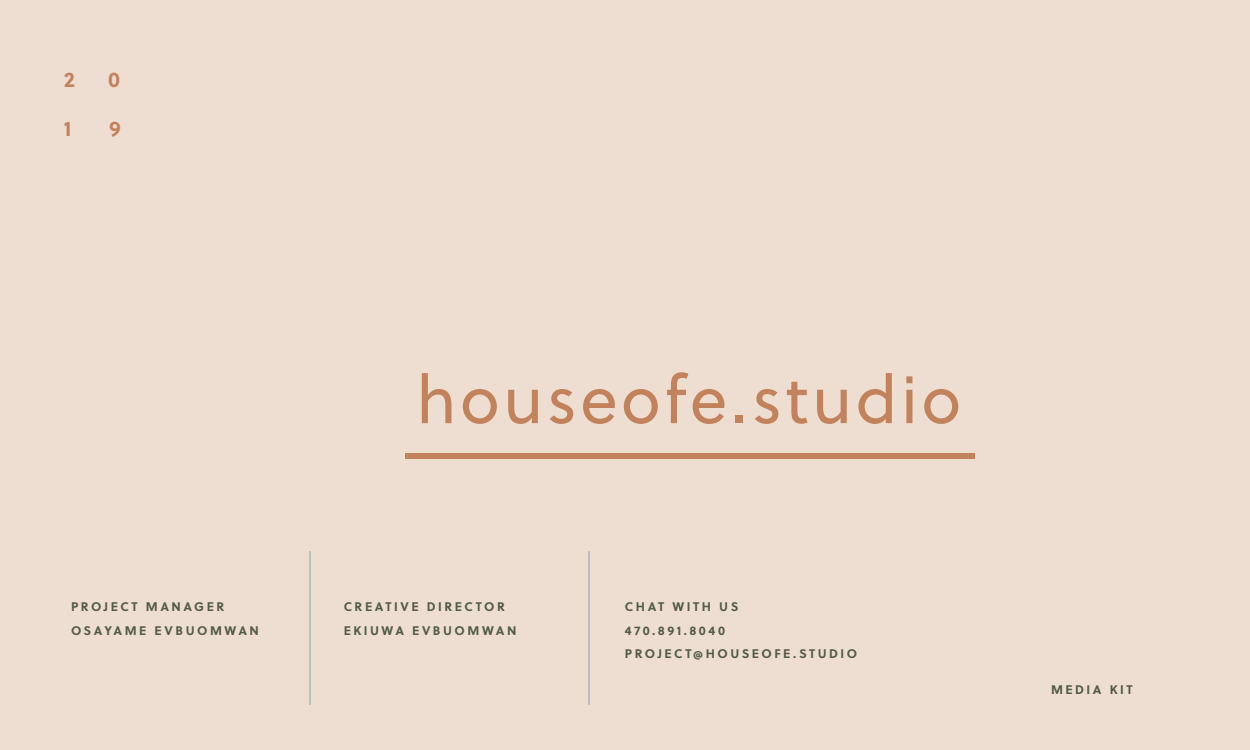
<style>
.page{position:relative;width:1250px;height:750px;background:#eeded2}
.page>*{position:absolute;margin:0;border:0;box-sizing:border-box;transform-origin:0 0}
.t1{font:66.75px "Soleil";letter-spacing:.05em;color:#c2835c}
.t2{font:700 21.25px "Soleil";color:#c2835c}
.t3{font:700 12.5px/23.8px "Soleil";letter-spacing:.2em;color:#535b44}
</style>
<div class="page">
<div style="left:406px;top:454px;width:569px;height:5px;background:#c2835c"></div>
<hr style="left:309px;top:552px;width:2px;height:153px;background:#b7c1c4">
<hr style="left:588px;top:552px;width:1px;height:153px;background:#b7c1c4">
<h2 class="t2" style="left:64px;top:63px;width:13px">2</h2>
<h2 class="t2" style="left:108px;top:63px;width:13px">0</h2>
<h2 class="t2" style="left:64px;top:112px;width:9px">1</h2>
<h2 class="t2" style="left:109px;top:112px;width:13px">9</h2>
<h1 class="t1" style="left:416px;top:351px;width:546px">houseofe.studio</h1>
<p class="t3" style="left:71px;top:594px;width:189px">PROJECT MANAGER<br>OSAYAME EVBUOMWAN</p>
<p class="t3" style="left:344px;top:594px;width:174px">CREATIVE DIRECTOR<br>EKIUWA EVBUOMWAN</p>
<p class="t3" style="left:625px;top:594px;width:234px">CHAT WITH US<br>470.891.8040<br>PROJECT@HOUSEOFE.STUDIO</p>
<p class="t3" style="left:1051px;top:677px;width:83px">MEDIA KIT</p>
</div>
